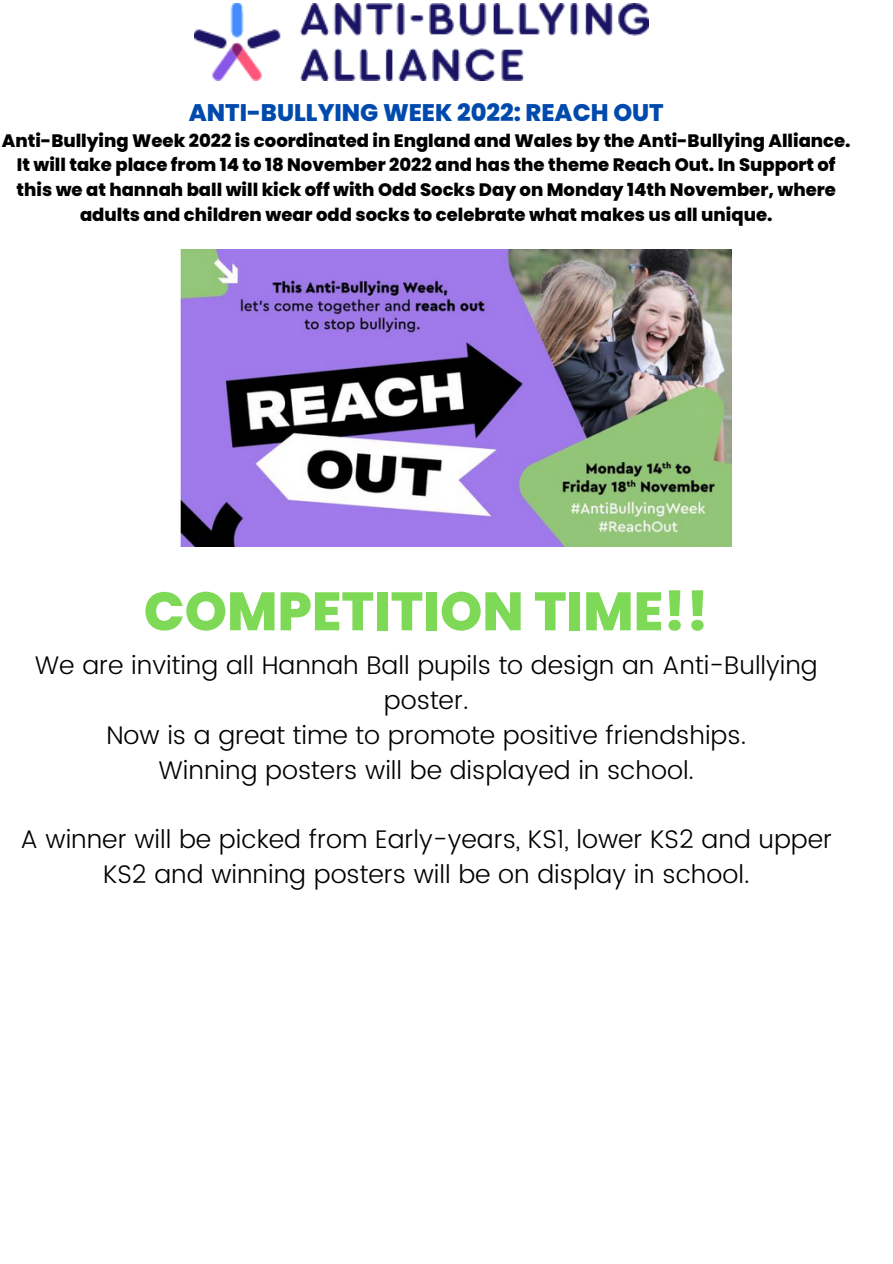
<style>
.page{position:relative;width:893px;height:1264px;background:#fff}
.page>*{position:absolute;margin:0;border:0;box-sizing:border-box;transform-origin:0 0}
.t1{font:800 54px "Poppins";color:#7ed957}
.t2{font:300 25.5px/34.8px "Poppins";color:#000;text-align:center}
.t3{font:800 24px "Poppins";color:#004aad}
.t4{font:800 18px/24.8px "Poppins";color:#000;text-align:center}
</style>
<div class="page">
<img style="left:180px;top:250px;width:551px;height:296px">
<img style="left:194px;top:4px;width:455px;height:76px">
<h3 class="t3" style="left:189px;top:96px;width:476px">ANTI-BULLYING WEEK 2022: REACH OUT</h3>
<p class="t4" style="left:2px;top:128px;width:850px">Anti-Bullying Week 2022 is coordinated in England and Wales by the Anti-Bullying Alliance.<br>It will take place from 14 to 18 November 2022 and has the theme Reach Out. In Support of this we at hannah ball will kick off with Odd Socks Day on Monday 14th November, where adults and children wear odd socks to celebrate what makes us all unique.</p>
<h1 class="t1" style="left:144px;top:573px;width:566px">COMPETITION TIME!!</h1>
<h2 class="t2" style="left:35px;top:648px;width:784px">We are inviting all Hannah Ball pupils to design an Anti-Bullying poster.<br>Now is a great time to promote positive friendships.<br>Winning posters will be displayed in school.</h2>
<h2 class="t2" style="left:20px;top:822px;width:813px">A winner will be picked from Early-years, KS1, lower KS2 and upper<br>KS2 and winning posters will be on display in school.</h2>
</div>
